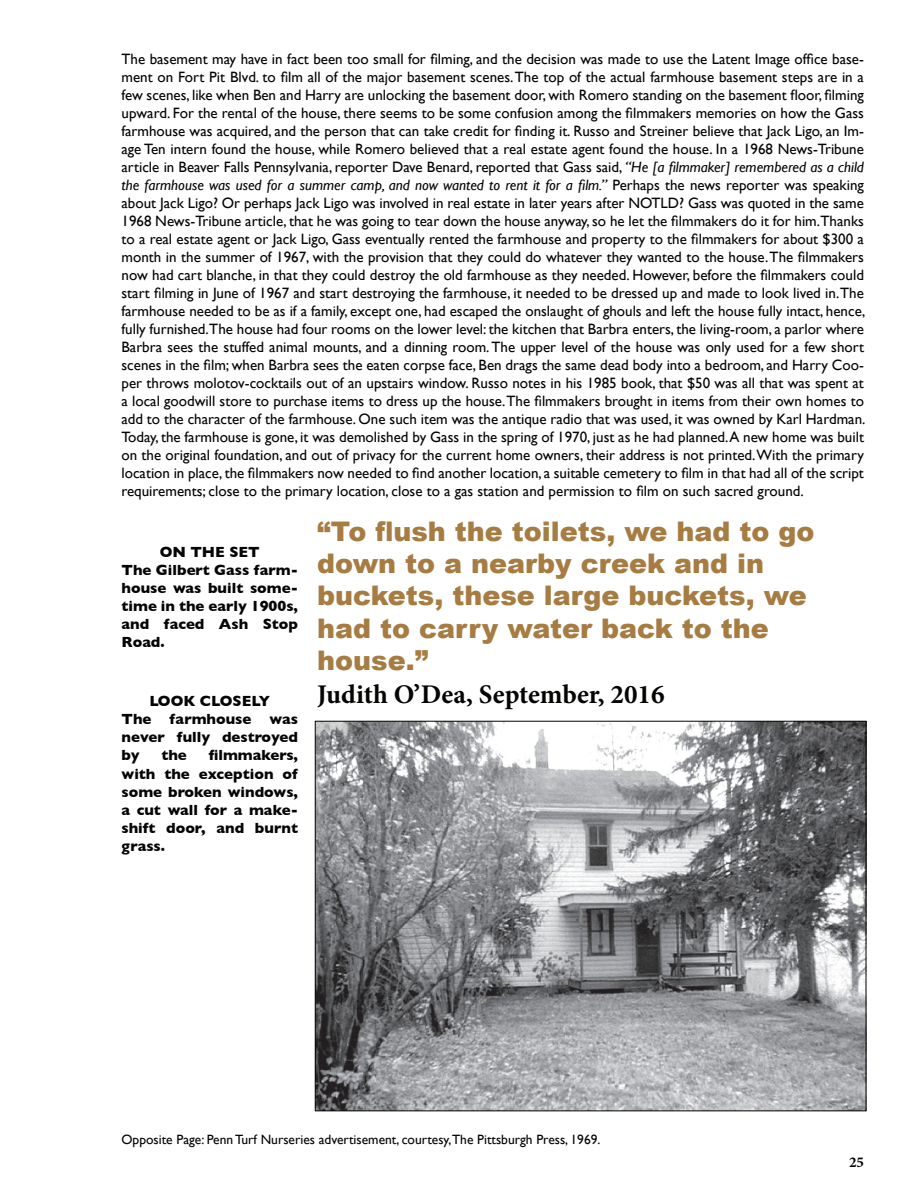
<style>
.page{position:relative;width:918px;height:1199px;background:#fff}
.page>*{position:absolute;margin:0;border:0;box-sizing:border-box;transform-origin:0 0}
.t1{font:900 27px/32.4px "Arial";color:#a67c42}
.t2{font:700 27px "Minion Pro";color:#040503}
.t3{font:15px/18px "Gill Sans";color:#040503;text-align:justify}
.t4{font:700 15px/18px "Gill Sans";color:#040503}
.t5{font:700 15px "Minion Pro";color:#040503}
.t6{font:13.5px "Gill Sans";color:#040503}
.s1{font-style:italic}
</style>
<div class="page">
<img style="left:317px;top:723px;width:547px;height:386px">
<p class="t3" style="left:122px;top:50px;width:745px">The basement may have in fact been too small for filming, and the decision was made to use the Latent Image office base&shy;ment on Fort Pit Blvd. to film all of the major basement scenes. The top of the actual farmhouse basement steps are in a few scenes, like when Ben and Harry are unlocking the basement door, with Romero standing on the basement floor, filming upward. For the rental of the house, there seems to be some confusion among the filmmakers memories on how the Gass farmhouse was acquired, and the person that can take credit for finding it. Russo and Streiner believe that Jack Ligo, an Im&shy;age Ten intern found the house, while Romero believed that a real estate agent found the house. In a 1968 News-Tribune article in Beaver Falls Pennsylvania, reporter Dave Benard, reported that Gass said, <span class="s1">“He [a filmmaker] remembered as a child the farmhouse was used for a summer camp, and now wanted to rent it for a film.”</span> Perhaps the news reporter was speaking about Jack Ligo? Or perhaps Jack Ligo was involved in real estate in later years after NOTLD? Gass was quoted in the same 1968 News-Tribune article, that he was going to tear down the house anyway, so he let the filmmakers do it for him.Thanks to a real estate agent or Jack Ligo, Gass eventually rented the farmhouse and property to the filmmakers for about $300 a month in the summer of 1967, with the provision that they could do whatever they wanted to the house. The filmmakers now had cart blanche, in that they could destroy the old farmhouse as they needed. However, before the filmmakers could start filming in June of 1967 and start destroying the farmhouse, it needed to be dressed up and made to look lived in.The farmhouse needed to be as if a family, except one, had escaped the onslaught of ghouls and left the house fully intact, hence, fully furnished.The house had four rooms on the lower level: the kitchen that Barbra enters, the living-room, a parlor where Barbra sees the stuffed animal mounts, and a dinning room. The upper level of the house was only used for a few short scenes in the film; when Barbra sees the eaten corpse face, Ben drags the same dead body into a bedroom, and Harry Coo&shy;per throws molotov-cocktails out of an upstairs window. Russo notes in his 1985 book, that $50 was all that was spent at a local goodwill store to purchase items to dress up the house. The filmmakers brought in items from their own homes to add to the character of the farmhouse. One such item was the antique radio that was used, it was owned by Karl Hardman.<br>Today, the farmhouse is gone, it was demolished by Gass in the spring of 1970, just as he had planned.A new home was built on the original foundation, and out of privacy for the current home owners, their address is not printed. With the primary location in place, the filmmakers now needed to find another location, a suitable cemetery to film in that had all of the script requirements; close to the primary location, close to a gas station and permission to film on such sacred ground.</p>
<p class="t4" style="left:122px;top:543px;width:178px;text-indent:38px">ON THE SET<br>The Gilbert Gass farm&shy;house was built some&shy;time in the early 1900s, and faced Ash Stop<br>Road.</p>
<p class="t4" style="left:122px;top:692px;width:178px;text-indent:28px">LOOK CLOSELY<br>The farmhouse was never fully destroyed by</p>
<p class="t4" style="left:122px;top:746px;width:178px;text-align:justify;text-indent:87px">filmmakers, with the exception of some broken windows, a cut wall for a make&shy;shift door, and burnt grass.</p>
<p class="t4" style="left:161px;top:746px;width:27px">the</p>
<h1 class="t1" style="left:317px;top:514px;width:499px">“To flush the toilets, we had to go down to a nearby creek and in buckets, these large buckets, we had to carry water back to the house.”</h1>
<h1 class="t2" style="left:317px;top:675px;width:349px">Judith O’Dea, September, 2016</h1>
<p class="t6" style="left:122px;top:1131px;width:480px">Opposite Page: Penn Turf Nurseries advertisement, courtesy,The Pittsburgh Press, 1969.</p>
<p class="t5" style="left:849px;top:1152px;width:16px">25</p>
</div>
